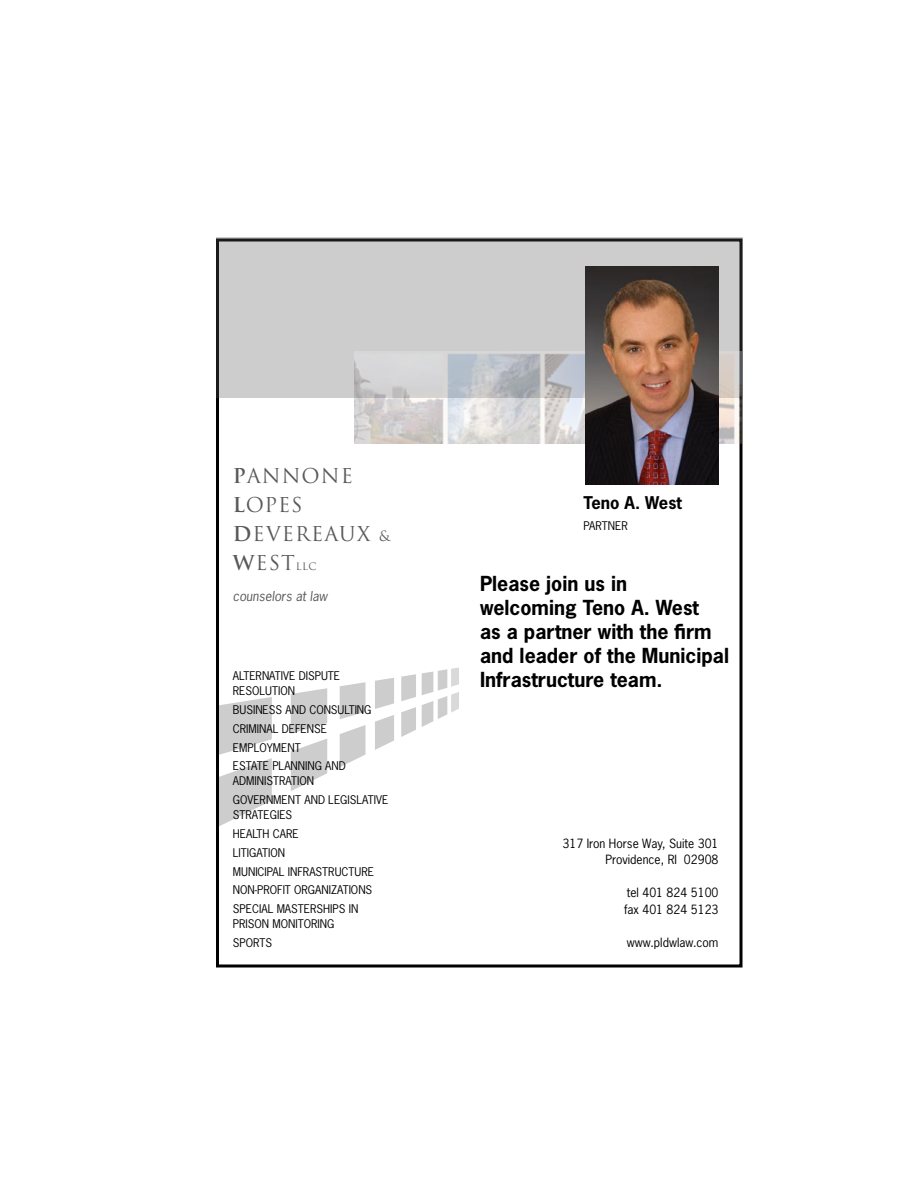
<style>
.page{position:relative;width:918px;height:1188px;background:#fff}
.page>*{position:absolute;margin:0;border:0;box-sizing:border-box;transform-origin:0 0}
.t1{font:19.95px/28.8px "Trajan";letter-spacing:.05em;color:#58595b}
.t2{font:700 19.5px/24px "News Gothic Std";color:#000}
.t3{font:700 16.5px "News Gothic Std";color:#000}
.t4{font:italic 12.9px "News Gothic Std";color:#58595b}
.t5{font:12px/16.5px "News Gothic Std";color:#000;text-align:right}
.t6{font:11.25px/18.8px "News Gothic Std";color:#000}
.s1{font-weight:700}
.s2{font-size:13.95px}
.s3{font-size:9.9px}
</style>
<div class="page">
<div style="left:216px;top:238px;width:526px;height:160px;background:#cdcdce"></div>
<img style="left:354px;top:352px;width:388px;height:92px">
<svg style="left:216px;top:697px;width:56px;height:131px"></svg>
<svg style="left:291px;top:688px;width:36px;height:103px"></svg>
<svg style="left:340px;top:682px;width:26px;height:37px"></svg>
<svg style="left:340px;top:725px;width:26px;height:42px"></svg>
<svg style="left:375px;top:678px;width:19px;height:31px"></svg>
<svg style="left:375px;top:715px;width:19px;height:35px"></svg>
<svg style="left:401px;top:674px;width:15px;height:27px"></svg>
<svg style="left:401px;top:707px;width:15px;height:30px"></svg>
<svg style="left:422px;top:668px;width:37px;height:59px"></svg>
<img style="left:585px;top:266px;width:133px;height:218px">
<h1 class="t1" style="left:233px;top:462px;width:159px"><span class="s1">P</span>ANNONE<br><span class="s1">L</span>OPES<br><span class="s1">D</span>EVEREAUX <span class="s2">&amp;<br></span><span class="s1">W</span>EST<span class="s3">LLC</span></h1>
<p class="t4" style="left:233px;top:588px;width:96px">counselors at law</p>
<p class="t6" style="left:233px;top:668px;width:109px;line-height:15px">ALTERNATIVE DISPUTE<br>RESOLUTION</p>
<p class="t6" style="left:233px;top:700px;width:140px">BUSINESS AND CONSULTING<br>CRIMINAL DEFENSE<br>EMPLOYMENT<br>ESTATE PLANNING AND</p>
<p class="t6" style="left:233px;top:772px;width:157px">ADMINISTRATION<br>GOVERNMENT AND LEGISLATIVE</p>
<p class="t6" style="left:233px;top:805px;width:143px">STRATEGIES<br>HEALTH CARE<br>LITIGATION<br>MUNICIPAL INFRASTRUCTURE<br>NON-PROFIT ORGANIZATIONS<br>SPECIAL MASTERSHIPS IN</p>
<p class="t6" style="left:233px;top:914px;width:103px">PRISON MONITORING<br>SPORTS</p>
<h3 class="t3" style="left:584px;top:492px;width:100px">Teno A. West</h3>
<p class="t6" style="left:584px;top:516px;width:46px">PARTNER</p>
<h2 class="t2" style="left:480px;top:571px;width:251px">Please join us in<br>welcoming Teno A. West<br>as a partner with the firm and leader of the Municipal<br>Infrastructure team.</h2>
<p class="t5" style="left:563px;top:835px;width:157px">317 Iron Horse Way, Suite 301<br>Providence, RI 02908</p>
<p class="t5" style="left:624px;top:884px;width:96px;text-align:left">tel 401 824 5100 fax 401 824 5123</p>
<p class="t5" style="left:627px;top:934px;width:93px">www.pldwlaw.com</p>
</div>
